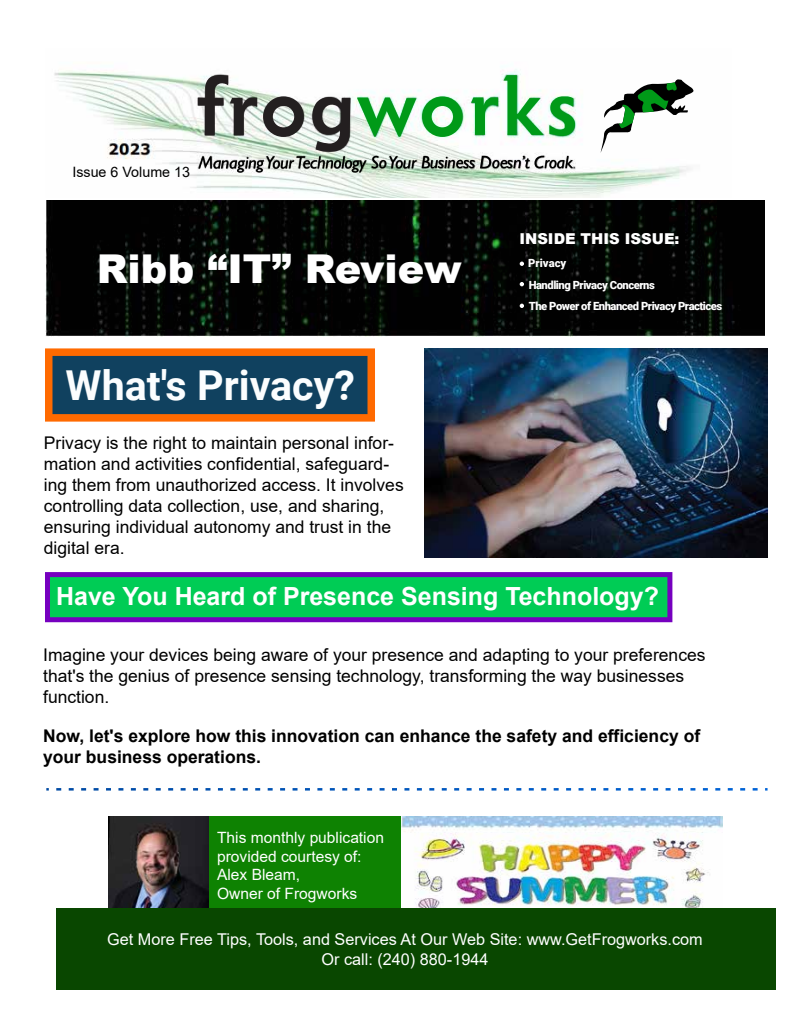
<style>
.page{position:relative;width:810px;height:1035px;background:#fff}
.page>*{position:absolute;margin:0;border:0;box-sizing:border-box;transform-origin:0 0}
.t1{font:700 41.25px "Roboto";color:#fbfdfe}
.t2{font:900 39.75px "Arial";color:#fff}
.t3{font:700 25px "Arial";color:#fff}
.t4{font:17.5px/21px "Arial";color:#000}
.t5{font:700 17.5px/21px "Arial";color:#000}
.t6{font:16.25px/19.5px "Arial";color:#fff;text-align:center}
.t7{font:15.62px/18.6px "Arial";color:#fff}
.t8{font:900 15px "Arial";color:#fff}
.t9{font:14.25px "Arial";color:#000}
.t10{font:900 11.25px "Roboto";letter-spacing:-.045em;color:#fff}
.t11{font:900 11.25px "Roboto";color:#fff}
</style>
<div class="page">
<img style="left:54px;top:69px;width:636px;height:129px">
<img style="left:401px;top:816px;width:321px;height:93px">
<svg style="left:198px;top:75px;width:380px;height:98px"></svg>
<svg style="left:600px;top:77px;width:94px;height:76px"></svg>
<img style="left:45px;top:200px;width:720px;height:136px">
<div style="left:208px;top:816px;width:193px;height:101px;background:#0e8202"></div>
<img style="left:109px;top:816px;width:99px;height:93px">
<div style="left:56px;top:909px;width:720px;height:81px;background:#094700"></div>
<svg style="left:45px;top:348px;width:330px;height:74px;background:#4d4d49"></svg>
<svg style="left:45px;top:572px;width:627px;height:50px;background:#18a16b"></svg>
<svg style="left:56px;top:788px;width:712px;height:3px"></svg>
<svg style="left:520px;top:262px;width:4px;height:4px"></svg>
<svg style="left:520px;top:282px;width:4px;height:4px"></svg>
<svg style="left:520px;top:304px;width:4px;height:4px"></svg>
<img style="left:424px;top:348px;width:343px;height:210px">
<p class="t9" style="left:72px;top:162px;width:119px">Issue 6 Volume 13</p>
<h2 class="t2" style="left:97px;top:240px;width:367px">Ribb “IT” Review</h2>
<h1 class="t1" style="left:66px;top:356px;width:291px">What's Privacy?</h1>
<p class="t4" style="left:44px;top:432px;width:361px">Privacy is the right to maintain personal infor&shy;mation and activities confidential, safeguard&shy;ing them from unauthorized access. It involves controlling data collection, use, and sharing, ensuring individual autonomy and trust in the digital era.</p>
<p class="t8" style="left:519px;top:228px;width:162px">INSIDE THIS ISSUE:</p>
<p class="t11" style="left:528px;top:256px;width:40px">Privacy</p>
<p class="t10" style="left:529px;top:277px;width:128px">Handling Privacy Concerns</p>
<p class="t10" style="left:529px;top:298px;width:195px">The Power of Enhanced Privacy Practices</p>
<h3 class="t3" style="left:56px;top:579px;width:604px">Have You Heard of Presence Sensing Technology?</h3>
<p class="t4" style="left:43px;top:644px;width:664px">Imagine your devices being aware of your presence and adapting to your preferences that's the genius of presence sensing technology, transforming the way businesses function.</p>
<p class="t5" style="left:43px;top:726px;width:659px">Now, let's explore how this innovation can enhance the safety and efficiency of your business operations.</p>
<p class="t7" style="left:217px;top:828px;width:169px">This monthly publication provided courtesy of:<br>Alex Bleam,<br>Owner of Frogworks</p>
<p class="t6" style="left:107px;top:929px;width:597px">Get More Free Tips, Tools, and Services At Our Web Site: www.GetFrogworks.com<br>Or call: (240) 880-1944</p>
</div>
